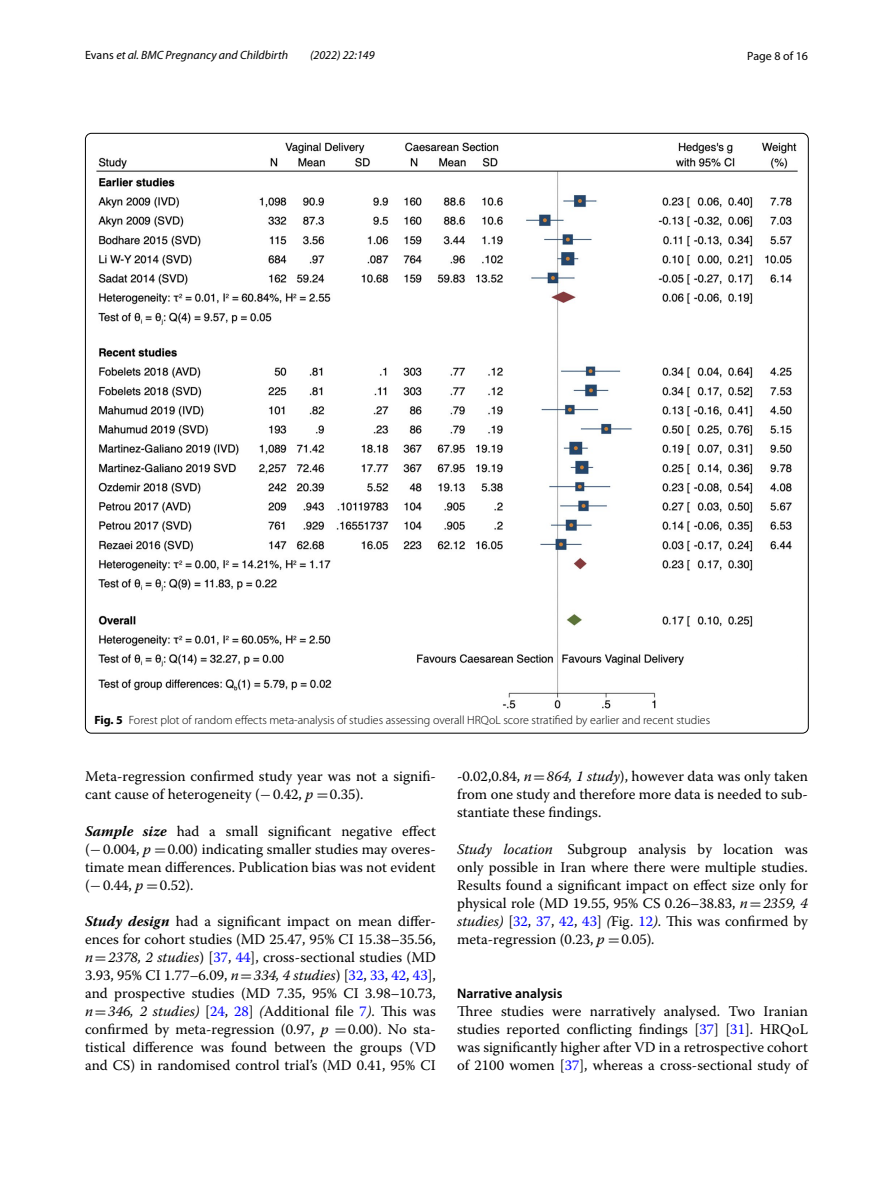
<style>
.page{position:relative;width:893px;height:1187px;background:#fff}
.page>*{position:absolute;margin:0;border:0;box-sizing:border-box;transform-origin:0 0}
.t1{font:14.7px/18px "Warnock Pro";color:#000;text-align:justify}
.t2{font:600 13.8px "Myriad Pro";color:#000}
.t3{font:300 12px "Myriad Pro";color:#000}
.t4{font:italic 12px "Myriad Pro";color:#000}
.t5{font:12px "Myriad Pro";color:#000}
.s1{font-style:normal}
.s2{font-weight:700}
.s3{font-family:"MTSY"}
.s4{font-style:italic}
.s5{font-weight:700;font-style:italic}
.s6{color:#00f}
</style>
<div class="page">
<img style="left:97px;top:142px;width:700px;height:566px">
<p class="t4" style="left:85px;top:48px;width:205px"><span class="s1">Evans</span> et al. BMC Pregnancy and Childbirth</p>
<p class="t4" style="left:310px;top:48px;width:66px">(2022) 22:149</p>
<p class="t5" style="left:747px;top:48px;width:62px">Page 8 of 16</p>
<p class="t3" style="left:94px;top:713px;width:617px"><span class="s2">Fig. 5</span> Forest plot of random effects meta-analysis of studies assessing overall HRQoL score stratified by earlier and recent studies</p>
<p class="t1" style="left:85px;top:766px;width:352px">Meta-regression confirmed study year was not a signifi&shy;cant cause of heterogeneity (<span class="s3">−</span>0.42, <span class="s4">p</span> <span class="s3">=</span>0.35).</p>
<p class="t1" style="left:85px;top:821px;width:352px"><span class="s5">Sample size</span> had a small significant negative effect (<span class="s3">−</span>0.004, <span class="s4">p</span> <span class="s3">=</span>0.00) indicating smaller studies may overes&shy;timate mean differences. Publication bias was not evident (<span class="s3">−</span>0.44, <span class="s4">p</span> <span class="s3">=</span>0.52).</p>
<p class="t1" style="left:85px;top:912px;width:352px"><span class="s5">Study design</span> had a significant impact on mean differ&shy;ences for cohort studies (MD 25.47, 95% CI 15.38–35.56, <span class="s4">n</span><span class="s3">=</span><span class="s4">2378, 2 studies</span>) [<span class="s6">37</span>, <span class="s6">44</span>], cross-sectional studies (MD 3.93, 95% CI 1.77–6.09, <span class="s4">n</span><span class="s3">=</span><span class="s4">334, 4 studies</span>) [<span class="s6">32</span>, <span class="s6">33</span>, <span class="s6">42</span>, <span class="s6">43</span>], and prospective studies (MD 7.35, 95% CI 3.98–10.73, <span class="s4">n</span><span class="s3">=</span><span class="s4">346, 2 studies)</span> [<span class="s6">24</span>, <span class="s6">28</span>] <span class="s4">(</span>Additional file <span class="s6">7</span><span class="s4">)</span>. This was confirmed by meta-regression (0.97, <span class="s4">p</span> <span class="s3">=</span>0.00). No sta&shy;tistical difference was found between the groups (VD and CS) in randomised control trial’s (MD 0.41, 95% CI</p>
<p class="t1" style="left:457px;top:766px;width:352px">-0.02,0.84, <span class="s4">n</span><span class="s3">=</span><span class="s4">864, 1 study</span>), however data was only taken from one study and therefore more data is needed to sub&shy;stantiate these findings.</p>
<p class="t1" style="left:457px;top:839px;width:352px"><span class="s4">Study location</span> Subgroup analysis by location was only possible in Iran where there were multiple studies.<br>Results found a significant impact on effect size only for physical role (MD 19.55, 95% CS 0.26–38.83, <span class="s4">n</span><span class="s3">=</span><span class="s4">2359, 4 studies)</span> [<span class="s6">32</span>, <span class="s6">37</span>, <span class="s6">42</span>, <span class="s6">43</span>] <span class="s4">(</span>Fig. <span class="s6">12</span><span class="s4">)</span>. This was confirmed by meta-regression (0.23, <span class="s4">p</span> <span class="s3">=</span>0.05)<span class="s4">.</span></p>
<p class="t2" style="left:457px;top:984px;width:107px">Narrative analysis</p>
<p class="t1" style="left:457px;top:1002px;width:352px">Three studies were narratively analysed. Two Iranian studies reported conflicting findings [<span class="s6">37</span>] [<span class="s6">31</span>]. HRQoL was significantly higher after VD in a retrospective cohort of 2100 women [<span class="s6">37</span>], whereas a cross-sectional study of</p>
</div>
